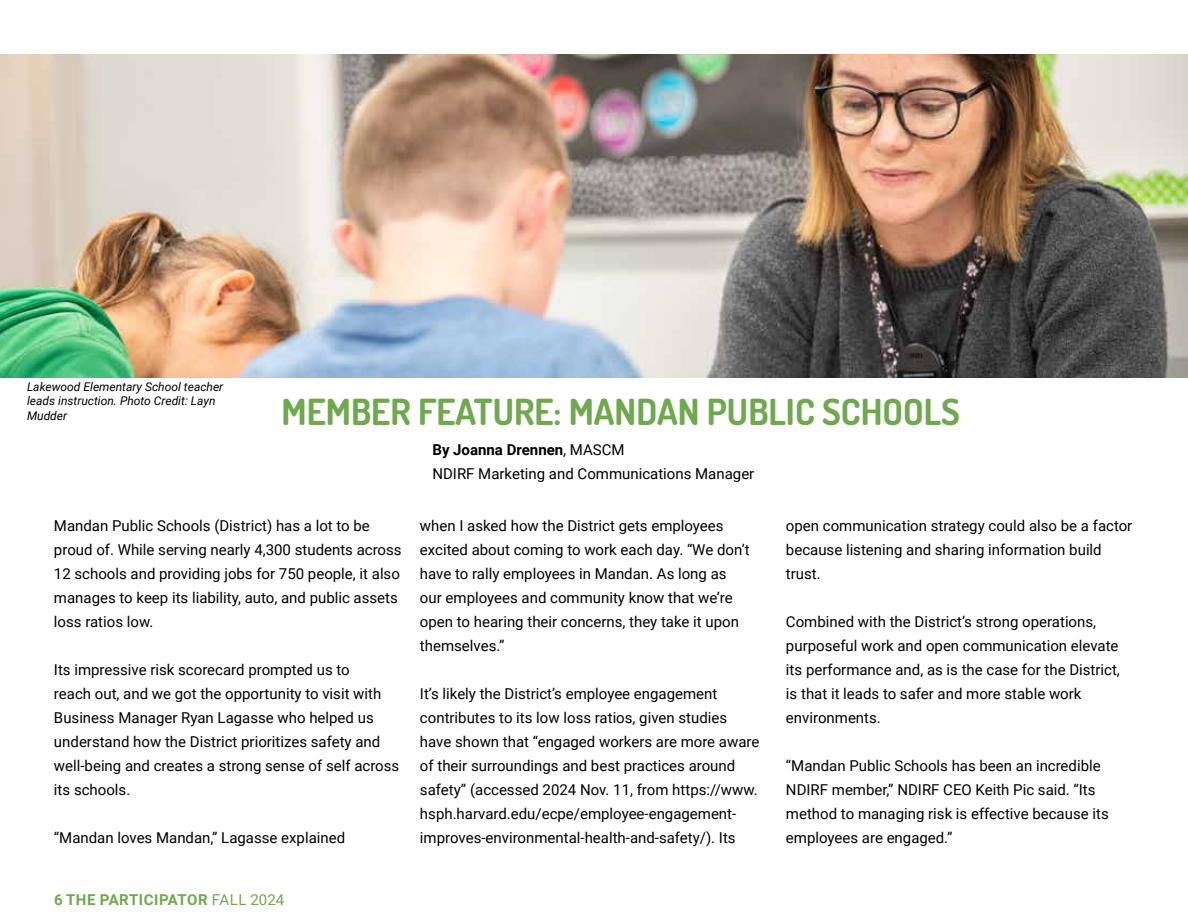
<style>
.page{position:relative;width:1188px;height:918px;background:#fff}
.page>*{position:absolute;margin:0;border:0;box-sizing:border-box;transform-origin:0 0}
.t1{font:700 36px "Dosis";color:#6fa84f}
.t2{font:15px/24px "Roboto";color:#000}
.t3{font:700 15px "Roboto";letter-spacing:.035em;color:#6fa84f}
.t4{font:italic 12px/14.4px "Roboto";color:#000}
.s1{font-weight:700}
.s2{font-weight:400}
</style>
<div class="page">
<img style="left:0;top:54px;width:1188px;height:324px">
<p class="t4" style="left:27px;top:379px;width:198px">Lakewood Elementary School teacher leads instruction. Photo Credit: Layn<br>Mudder</p>
<h1 class="t1" style="left:282px;top:387px;width:680px">MEMBER FEATURE: MANDAN PUBLIC SCHOOLS</h1>
<p class="t2" style="left:432px;top:437px;width:323px"><span class="s1">By Joanna Drennen</span>, MASCM<br>NDIRF Marketing and Communications Manager</p>
<p class="t2" style="left:54px;top:513px;width:349px">Mandan Public Schools (District) has a lot to be proud of. While serving nearly 4,300 students across 12 schools and providing jobs for 750 people, it also manages to keep its liability, auto, and public assets loss ratios low.</p>
<p class="t2" style="left:54px;top:657px;width:347px">Its impressive risk scorecard prompted us to<br>reach out, and we got the opportunity to visit with Business Manager Ryan Lagasse who helped us understand how the District prioritizes safety and well-being and creates a strong sense of self across its schools.</p>
<p class="t2" style="left:54px;top:825px;width:293px">“Mandan loves Mandan,” Lagasse explained</p>
<p class="t2" style="left:786px;top:513px;width:348px">open communication strategy could also be a factor because listening and sharing information build trust.</p>
<p class="t2" style="left:786px;top:609px;width:335px">Combined with the District’s strong operations, purposeful work and open communication elevate its performance and, as is the case for the District, is that it leads to safer and more stable work environments.</p>
<p class="t2" style="left:786px;top:753px;width:324px">“Mandan Public Schools has been an incredible NDIRF member,” NDIRF CEO Keith Pic said. “Its method to managing risk is effective because its employees are engaged.”</p>
<p class="t2" style="left:420px;top:513px;width:331px">when I asked how the District gets employees excited about coming to work each day. “We don’t have to rally employees in Mandan. As long as our employees and community know that we’re open to hearing their concerns, they take it upon themselves.”</p>
<p class="t2" style="left:420px;top:681px;width:341px">It’s likely the District’s employee engagement contributes to its low loss ratios, given studies have shown that “engaged workers are more aware of their surroundings and best practices around safety” (accessed 2024 Nov. 11, from https://www. hsph.harvard.edu/ecpe/employee-engagement&shy;improves-environmental-health-and-safety/). Its</p>
<p class="t3" style="left:54px;top:889px;width:232px">6 THE PARTICIPATOR <span class="s2">FALL 2024</span></p>
</div>
